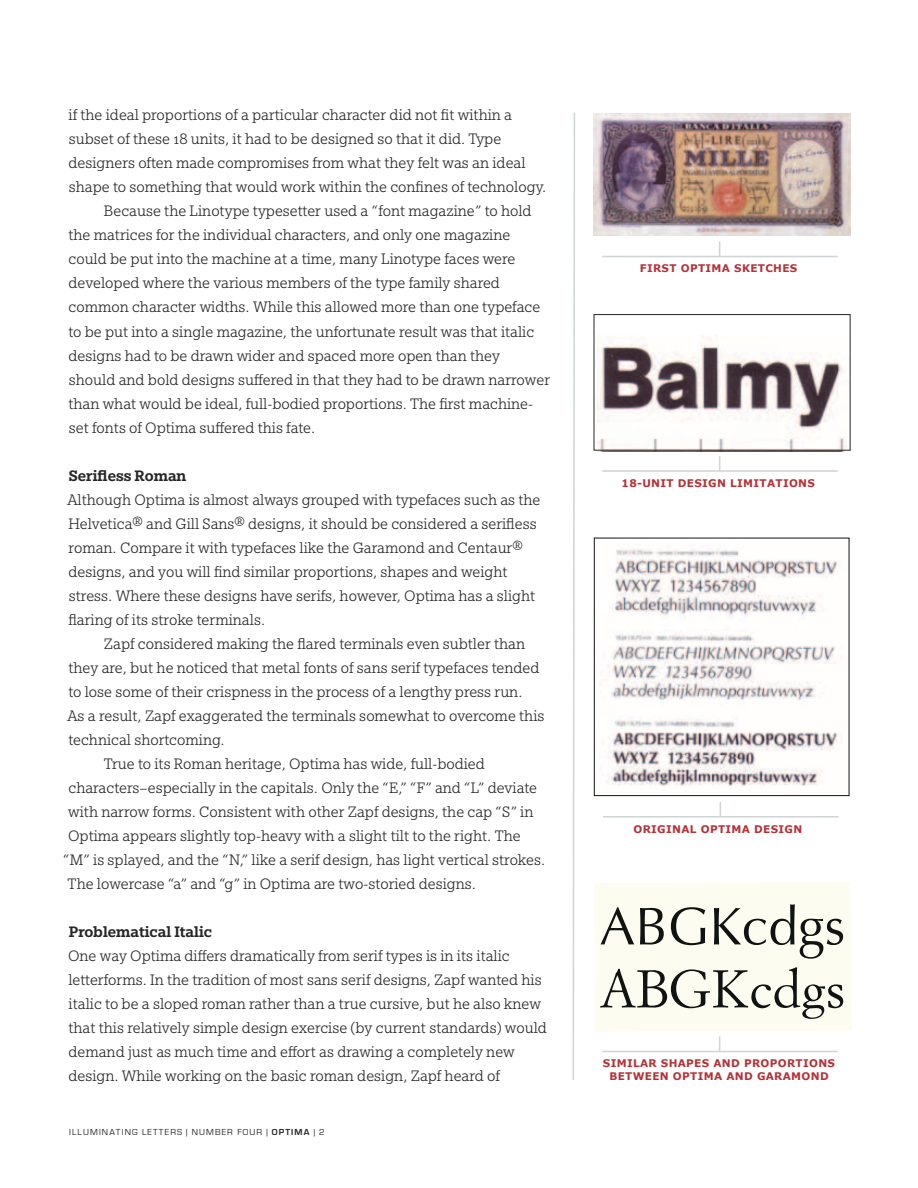
<style>
.page{position:relative;width:918px;height:1188px;background:#fff}
.page>*{position:absolute;margin:0;border:0;box-sizing:border-box;transform-origin:0 0}
.t1{font:300 16.5px/24px "Egyptian Slate Pro";color:#262527}
.t2{font:500 16.5px "Egyptian Slate Pro";color:#262527}
.t3{font:700 10.5px/12.6px "Verdana";letter-spacing:.03em;color:#b33338;text-align:center}
.t4{font:9px "Eurostile";letter-spacing:.125em;color:#262527}
.s1{font-weight:700}
</style>
<div class="page">
<svg style="left:572px;top:112px;width:3px;height:968px"></svg>
<hr style="left:602px;top:256px;width:236px;height:1px;background:#cfd4d5">
<svg style="left:719px;top:242px;width:1px;height:14px"></svg>
<hr style="left:602px;top:470px;width:236px;height:2px;background:#cfd4d5">
<svg style="left:719px;top:456px;width:1px;height:14px"></svg>
<hr style="left:602px;top:1051px;width:236px;height:1px;background:#cfd4d5">
<hr style="left:603px;top:816px;width:235px;height:2px;background:#cfd4d5">
<svg style="left:720px;top:802px;width:1px;height:14px"></svg>
<img style="left:596px;top:335px;width:251px;height:114px">
<div style="left:594px;top:314px;width:256px;height:137px;border:1px solid #262527"></div>
<img style="left:593px;top:113px;width:258px;height:123px">
<img style="left:600px;top:544px;width:242px;height:243px">
<div style="left:594px;top:538px;width:255px;height:258px;border:1px solid #111313"></div>
<svg style="left:594px;top:882px;width:257px;height:169px"></svg>
<p class="t1" style="left:69px;top:103px;width:445px">if the ideal proportions of a particular character did not fit within a</p>
<p class="t1" style="left:69px;top:127px;width:434px">subset of these 18 units, it had to be designed so that it did. Type</p>
<p class="t1" style="left:68px;top:151px;width:459px">designers often made compromises from what they felt was an ideal</p>
<p class="t1" style="left:69px;top:175px;width:479px">shape to something that would work within the confines of technology.</p>
<p class="t1" style="left:104px;top:199px;width:429px">Because the Linotype typesetter used a “font magazine” to hold</p>
<p class="t1" style="left:68px;top:223px;width:443px">the matrices for the individual characters, and only one magazine</p>
<p class="t1" style="left:68px;top:247px;width:448px">could be put into the machine at a time, many Linotype faces were</p>
<p class="t1" style="left:68px;top:271px;width:433px">developed where the various members of the type family shared</p>
<p class="t1" style="left:68px;top:295px;width:473px">common character widths. While this allowed more than one typeface</p>
<p class="t1" style="left:68px;top:319px;width:467px">to be put into a single magazine, the unfortunate result was that italic</p>
<p class="t1" style="left:68px;top:343px;width:433px">designs had to be drawn wider and spaced more open than they</p>
<p class="t1" style="left:69px;top:367px;width:483px">should and bold designs suffered in that they had to be drawn narrower</p>
<p class="t1" style="left:68px;top:391px;width:466px">than what would be ideal, full-bodied proportions. The first machine-</p>
<p class="t1" style="left:69px;top:415px;width:248px">set fonts of Optima suffered this fate.</p>
<p class="t2" style="left:69px;top:466px;width:119px">Serifless Roman</p>
<p class="t1" style="left:68px;top:487px;width:474px">Although Optima is almost always grouped with typefaces such as the Helvetica® and Gill Sans® designs, it should be considered a serifless roman. Compare it with typefaces like the Garamond and Centaur® designs, and you will find similar proportions, shapes and weight stress. Where these designs have serifs, however, Optima has a slight flaring of its stroke terminals.</p>
<p class="t1" style="left:104px;top:631px;width:423px">Zapf considered making the flared terminals even subtler than</p>
<p class="t1" style="left:68px;top:655px;width:473px">they are, but he noticed that metal fonts of sans serif typefaces tended</p>
<p class="t1" style="left:68px;top:679px;width:456px">to lose some of their crispness in the process of a lengthy press run.</p>
<p class="t1" style="left:68px;top:703px;width:478px">As a result, Zapf exaggerated the terminals somewhat to overcome this</p>
<p class="t1" style="left:68px;top:727px;width:158px">technical shortcoming.</p>
<p class="t1" style="left:104px;top:751px;width:382px">True to its Roman heritage, Optima has wide, full-bodied</p>
<p class="t1" style="left:68px;top:775px;width:470px">characters–especially in the capitals. Only the “E,” “F” and “L” deviate</p>
<p class="t1" style="left:68px;top:799px;width:467px">with narrow forms. Consistent with other Zapf designs, the cap “S” in</p>
<p class="t1" style="left:68px;top:823px;width:454px">Optima appears slightly top-heavy with a slight tilt to the right. The</p>
<p class="t1" style="left:63px;top:847px;width:484px">“M” is splayed, and the “N,” like a serif design, has light vertical strokes.</p>
<p class="t1" style="left:68px;top:871px;width:410px">The lowercase “a” and “g” in Optima are two-storied designs.</p>
<p class="t2" style="left:69px;top:923px;width:145px">Problematical Italic</p>
<p class="t1" style="left:68px;top:943px;width:480px">One way Optima differs dramatically from serif types is in its italic letterforms. In the tradition of most sans serif designs, Zapf wanted his italic to be a sloped roman rather than a true cursive, but he also knew that this relatively simple design exercise (by current standards) would demand just as much time and effort as drawing a completely new design. While working on the basic roman design, Zapf heard of</p>
<p class="t4" style="left:69px;top:1127px;width:257px">ILLUMINATING LETTERS | NUMBER FOUR | <span class="s1">OPTIMA</span> | 2</p>
<p class="t3" style="left:640px;top:262px;width:159px">FIRST OPTIMA SKETCHES</p>
<p class="t3" style="left:622px;top:476px;width:195px">18-UNIT DESIGN LIMITATIONS</p>
<p class="t3" style="left:633px;top:822px;width:170px">ORIGINAL OPTIMA DESIGN</p>
<p class="t3" style="left:603px;top:1057px;width:234px">SIMILAR SHAPES AND PROPORTIONS<br>BETWEEN OPTIMA AND GARAMOND</p>
</div>
